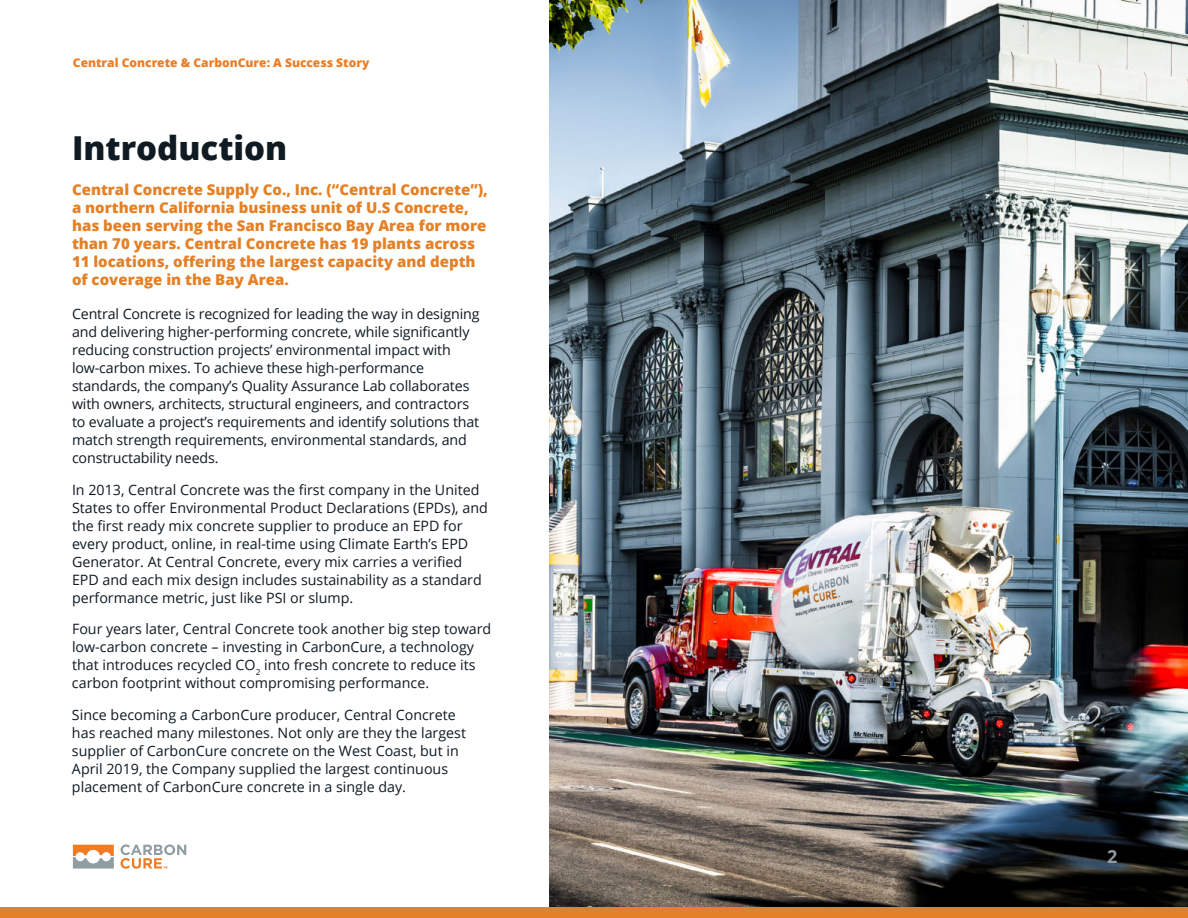
<style>
.page{position:relative;width:1188px;height:918px;background:#fff}
.page>*{position:absolute;margin:0;border:0;box-sizing:border-box;transform-origin:0 0}
.t1{font:800 33px "Open Sans";color:#0f1a22}
.t2{font:700 18px "Open Sans";color:#909da2}
.t3{font:800 15px/18px "Open Sans";color:#e48127}
.t4{font:14.25px/18px "Open Sans";color:#0f1a22}
.t5{font:800 12px "Open Sans";color:#ef7c22}
</style>
<div class="page">
<img style="left:549px;top:0;width:639px;height:907px">
<svg style="left:73px;top:845px;width:41px;height:24px"></svg>
<svg style="left:121px;top:844px;width:65px;height:25px"></svg>
<div style="left:0;top:907px;width:1188px;height:11px;background:#e48127"></div>
<p class="t5" style="left:73px;top:57px;width:298px">Central Concrete &amp; CarbonCure: A Success Story</p>
<h1 class="t1" style="left:72px;top:135px;width:217px">Introduction</h1>
<p class="t3" style="left:72px;top:182px;width:417px">Central Concrete Supply Co., Inc. (“Central Concrete”), a northern California business unit of U.S Concrete, has been serving the San Francisco Bay Area for more than 70 years. Central Concrete has 19 plants across 11 locations, o昀昀ering the largest capacity and depth of coverage in the Bay Area.</p>
<p class="t4" style="left:72px;top:307px;width:409px">Central Concrete is recognized for leading the way in designing and delivering higher-performing concrete, while signi昀椀cantly reducing construction projects’ environmental impact with low-carbon mixes. To achieve these high-performance standards, the company’s Quality Assurance Lab collaborates with owners, architects, structural engineers, and contractors to evaluate a project’s requirements and identify solutions that match strength requirements, environmental standards, and constructability needs.</p>
<p class="t4" style="left:72px;top:480px;width:417px">In 2013, Central Concrete was the 昀椀rst company in the United States to o昀昀er Environmental Product Declarations (EPDs), and the 昀椀rst ready mix concrete supplier to produce an EPD for every product, online, in real-time using Climate Earth’s EPD Generator. At Central Concrete, every mix carries a veri昀椀ed EPD and each mix design includes sustainability as a standard performance metric, just like PSI or slump.</p>
<p class="t4" style="left:72px;top:621px;width:421px">Four years later, Central Concrete took another big step toward low-carbon concrete – investing in CarbonCure, a technology that introduces recycled CO<sub>2</sub> into fresh concrete to reduce its carbon footprint without compromising performance.</p>
<p class="t4" style="left:72px;top:707px;width:396px">Since becoming a CarbonCure producer, Central Concrete has reached many milestones. Not only are they the largest supplier of CarbonCure concrete on the West Coast, but in April 2019, the Company supplied the largest continuous placement of CarbonCure concrete in a single day.</p>
<p class="t2" style="left:1107px;top:850px;width:12px">2</p>
</div>
